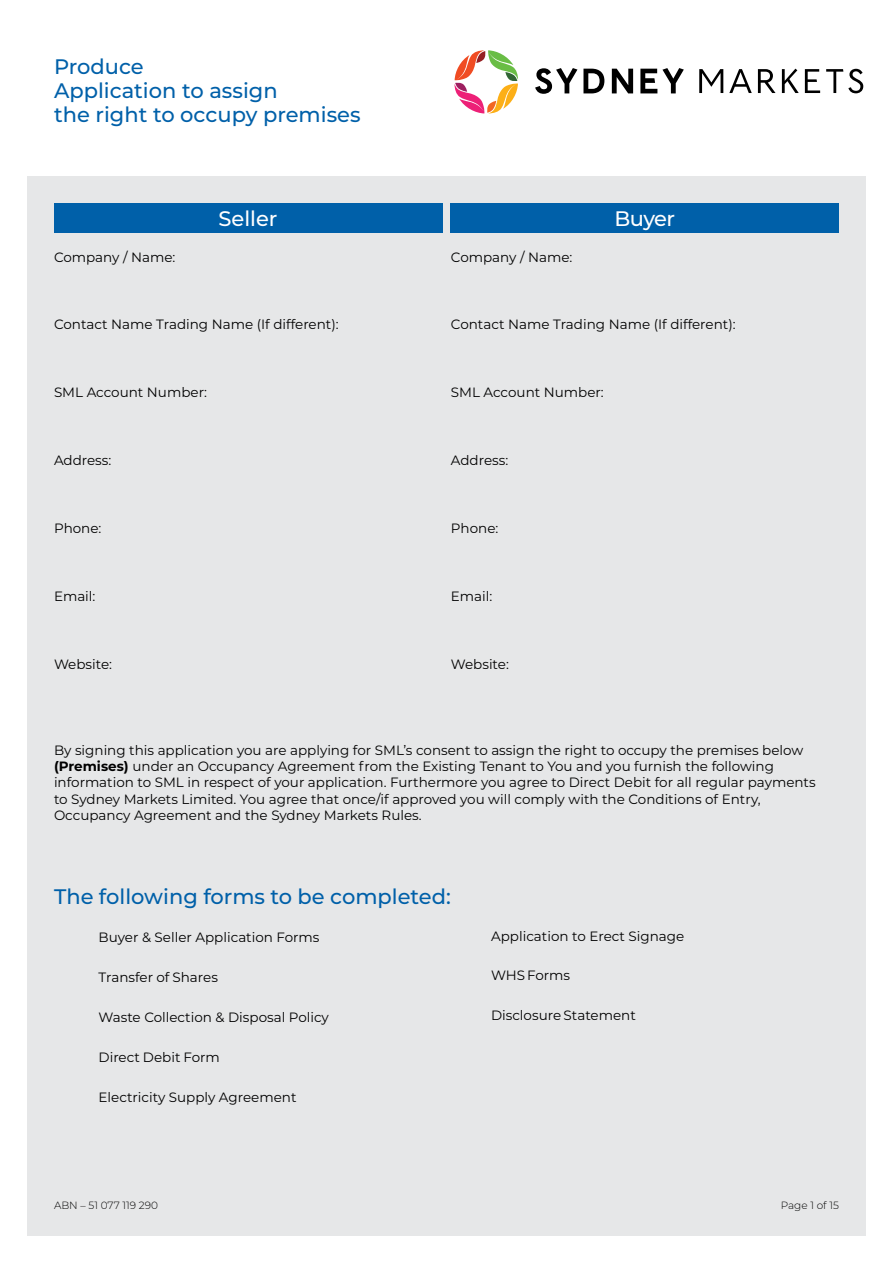
<style>
.page{position:relative;width:893px;height:1263px;background:#fff}
.page>*{position:absolute;margin:0;border:0;box-sizing:border-box;transform-origin:0 0}
.t1{font:500 21px/24px "Montserrat";color:#0060a9}
.t2{font:500 21px "Montserrat";color:#fff}
.t3{font:13.5px/16.2px "Montserrat";color:#000}
.t4{font:300 10.5px "Montserrat";color:#000}
.s1{font-weight:700}
</style>
<div class="page">
<div style="left:27px;top:176px;width:839px;height:1060px;background:#e6e7e8"></div>
<div style="left:54px;top:203px;width:388px;height:30px;background:#0060a9"></div>
<div style="left:451px;top:203px;width:388px;height:30px;background:#0060a9"></div>
<svg style="left:535px;top:68px;width:42px;height:26px"></svg>
<svg style="left:583px;top:69px;width:21px;height:24px"></svg>
<svg style="left:612px;top:69px;width:21px;height:24px"></svg>
<svg style="left:640px;top:68px;width:44px;height:25px"></svg>
<svg style="left:699px;top:69px;width:24px;height:24px"></svg>
<svg style="left:729px;top:69px;width:23px;height:24px"></svg>
<svg style="left:758px;top:69px;width:17px;height:24px"></svg>
<svg style="left:782px;top:69px;width:17px;height:24px"></svg>
<svg style="left:805px;top:69px;width:15px;height:24px"></svg>
<svg style="left:454px;top:50px;width:64px;height:63px"></svg>
<svg style="left:826px;top:69px;width:37px;height:24px"></svg>
<h1 class="t1" style="left:54px;top:54px;width:308px">Produce<br>Application to assign<br>the right to occupy premises</h1>
<p class="t3" style="left:54px;top:248px;width:123px">Company / Name:</p>
<h1 class="t2" style="left:219px;top:204px;width:61px">Seller</h1>
<h1 class="t2" style="left:615px;top:204px;width:62px">Buyer</h1>
<p class="t3" style="left:451px;top:248px;width:123px">Company / Name:</p>
<p class="t3" style="left:54px;top:316px;width:286px">Contact Name Trading Name (If different):</p>
<p class="t3" style="left:451px;top:316px;width:286px">Contact Name Trading Name (If different):</p>
<p class="t3" style="left:54px;top:384px;width:154px">SML Account Number:</p>
<p class="t3" style="left:451px;top:384px;width:154px">SML Account Number:</p>
<p class="t3" style="left:54px;top:452px;width:59px">Address:</p>
<p class="t3" style="left:451px;top:452px;width:59px">Address:</p>
<p class="t3" style="left:54px;top:520px;width:49px">Phone:</p>
<p class="t3" style="left:451px;top:520px;width:49px">Phone:</p>
<p class="t3" style="left:54px;top:587px;width:43px">Email:</p>
<p class="t3" style="left:451px;top:587px;width:43px">Email:</p>
<p class="t3" style="left:54px;top:655px;width:60px">Website:</p>
<p class="t3" style="left:451px;top:655px;width:60px">Website:</p>
<p class="t3" style="left:54px;top:742px;width:763px">By signing this application you are applying for SML’s consent to assign the right to occupy the premises below <span class="s1">(Premises)</span> under an Occupancy Agreement from the Existing Tenant to You and you furnish the following information to SML in respect of your application. Furthermore you agree to Direct Debit for all regular payments to Sydney Markets Limited. You agree that once/if approved you will comply with the Conditions of Entry, Occupancy Agreement and the Sydney Markets Rules.</p>
<h1 class="t1" style="left:54px;top:884px;width:398px">The following forms to be completed:</h1>
<p class="t3" style="left:99px;top:928px;width:222px">Buyer &amp; Seller Application Forms</p>
<p class="t3" style="left:491px;top:927px;width:195px">Application to Erect Signage</p>
<p class="t3" style="left:99px;top:968px;width:121px">Transfer of Shares</p>
<p class="t3" style="left:491px;top:967px;width:81px">WHS Forms</p>
<p class="t3" style="left:99px;top:1008px;width:232px">Waste Collection &amp; Disposal Policy</p>
<p class="t3" style="left:99px;top:1049px;width:123px">Direct Debit Form</p>
<p class="t3" style="left:99px;top:1089px;width:199px">Electricity Supply Agreement</p>
<p class="t3" style="left:491px;top:1007px;width:146px">Disclosure Statement</p>
<p class="t4" style="left:54px;top:1198px;width:106px">ABN – 51 077 119 290</p>
<p class="t4" style="left:781px;top:1198px;width:60px">Page 1 of 15</p>
</div>
